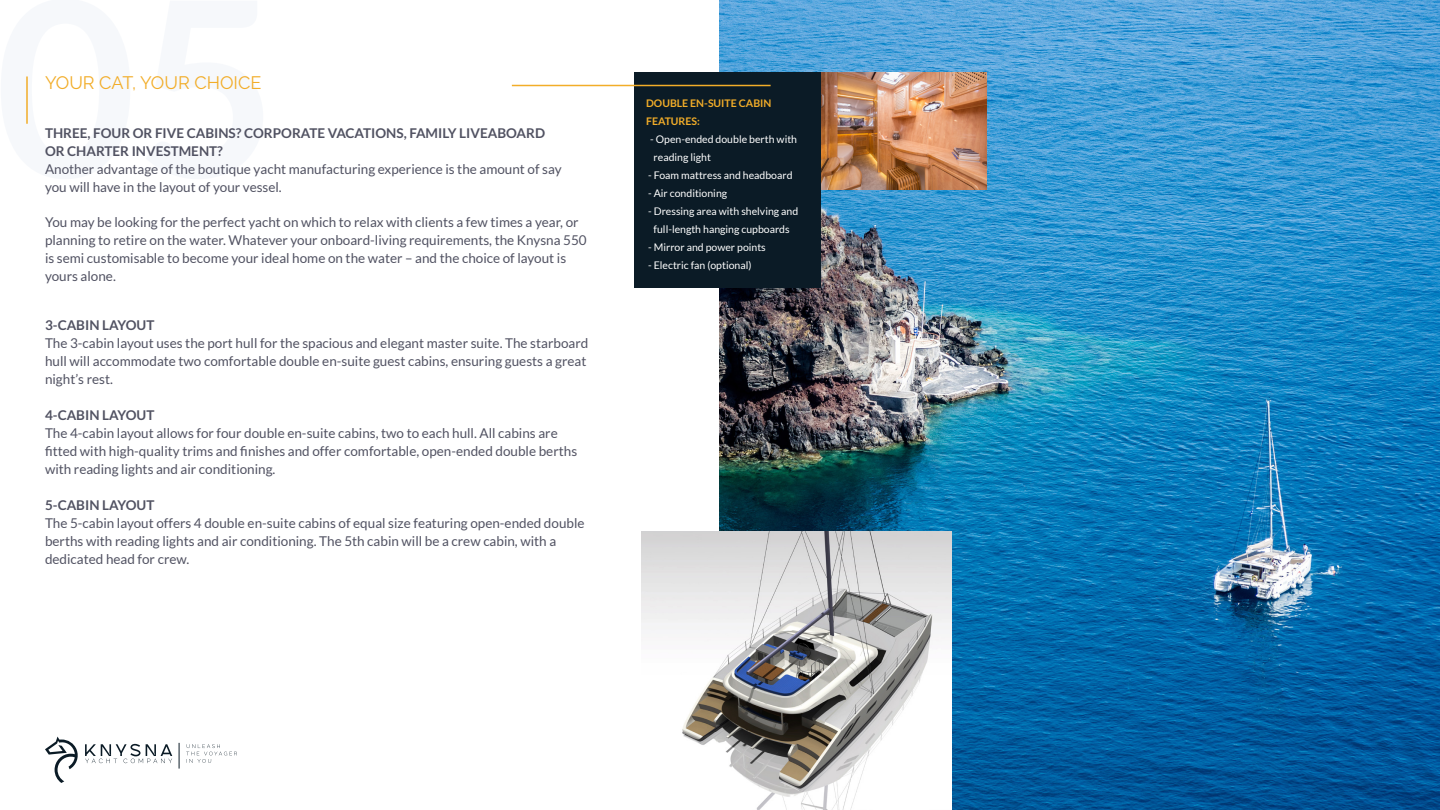
<style>
.page{position:relative;width:1440px;height:810px;background:#fff}
.page>*{position:absolute;margin:0;border:0;box-sizing:border-box;transform-origin:0 0}
.t1{font:18px "Raleway";color:#f2ad29}
.t2{font:13.5px/18px "Lato";color:#515262}
.t3{font:700 13.5px/18px "Lato";color:#515262}
.t4{font:10.5px/18px "Lato";color:#fff}
.t5{font:700 10.5px/18px "Lato";color:#f2ad29}
</style>
<div class="page">
<hr style="left:26px;top:76px;width:2px;height:48px;background:#f2ad29">
<img style="left:719px;top:0;width:721px;height:810px">
<svg style="left:186px;top:744px;width:51px;height:19px"></svg>
<svg style="left:179px;top:743px;width:1px;height:26px"></svg>
<svg style="left:45px;top:737px;width:127px;height:46px"></svg>
<div style="left:634px;top:72px;width:187px;height:216px;background:#0b1b26"></div>
<hr style="left:512px;top:85px;width:259px;height:1px;background:#f2ad29">
<img style="left:641px;top:531px;width:311px;height:279px">
<img style="left:821px;top:72px;width:165px;height:117px">
<h1 class="t1" style="left:45px;top:72px;width:218px">YOUR CAT, YOUR CHOICE</h1>
<p class="t3" style="left:45px;top:123px;width:502px">THREE, FOUR OR FIVE CABINS? CORPORATE VACATIONS, FAMILY LIVEABOARD<br>OR CHARTER INVESTMENT?</p>
<p class="t2" style="left:45px;top:160px;width:518px">Another advantage of the boutique yacht manufacturing experience is the amount of say you will have in the layout of your vessel.</p>
<p class="t2" style="left:45px;top:214px;width:543px">You may be looking for the perfect yacht on which to relax with clients a few times a year, or planning to retire on the water. Whatever your onboard-living requirements, the Knysna 550 is semi customisable to become your ideal home on the water – and the choice of layout is yours alone.</p>
<p class="t3" style="left:45px;top:316px;width:111px">3-CABIN LAYOUT</p>
<p class="t2" style="left:45px;top:334px;width:545px">The 3-cabin layout uses the port hull for the spacious and elegant master suite. The starboard hull will accommodate two comfortable double en-suite guest cabins, ensuring guests a great night’s rest.</p>
<p class="t3" style="left:45px;top:406px;width:111px">4-CABIN LAYOUT</p>
<p class="t2" style="left:45px;top:424px;width:534px">The 4-cabin layout allows for four double en-suite cabins, two to each hull. All cabins are fitted with high-quality trims and finishes and offer comfortable, open-ended double berths with reading lights and air conditioning.</p>
<p class="t3" style="left:45px;top:496px;width:111px">5-CABIN LAYOUT</p>
<p class="t2" style="left:45px;top:514px;width:541px">The 5-cabin layout offers 4 double en-suite cabins of equal size featuring open-ended double berths with reading lights and air conditioning. The 5th cabin will be a crew cabin, with a dedicated head for crew.</p>
<p class="t5" style="left:646px;top:94px;width:127px">DOUBLE EN-SUITE CABIN<br>FEATURES:</p>
<p class="t4" style="left:654px;top:130px;width:145px;text-indent:-3px">- Open-ended double berth with reading light</p>
<p class="t4" style="left:648px;top:166px;width:146px">- Foam mattress and headboard</p>
<p class="t4" style="left:648px;top:184px;width:81px">- Air conditioning</p>
<p class="t4" style="left:648px;top:202px;width:152px;text-align:center">- Dressing area with shelving and full-length hanging cupboards</p>
<p class="t4" style="left:648px;top:238px;width:119px">- Mirror and power points</p>
<p class="t4" style="left:648px;top:256px;width:105px">- Electric fan (optional)</p>
</div>
